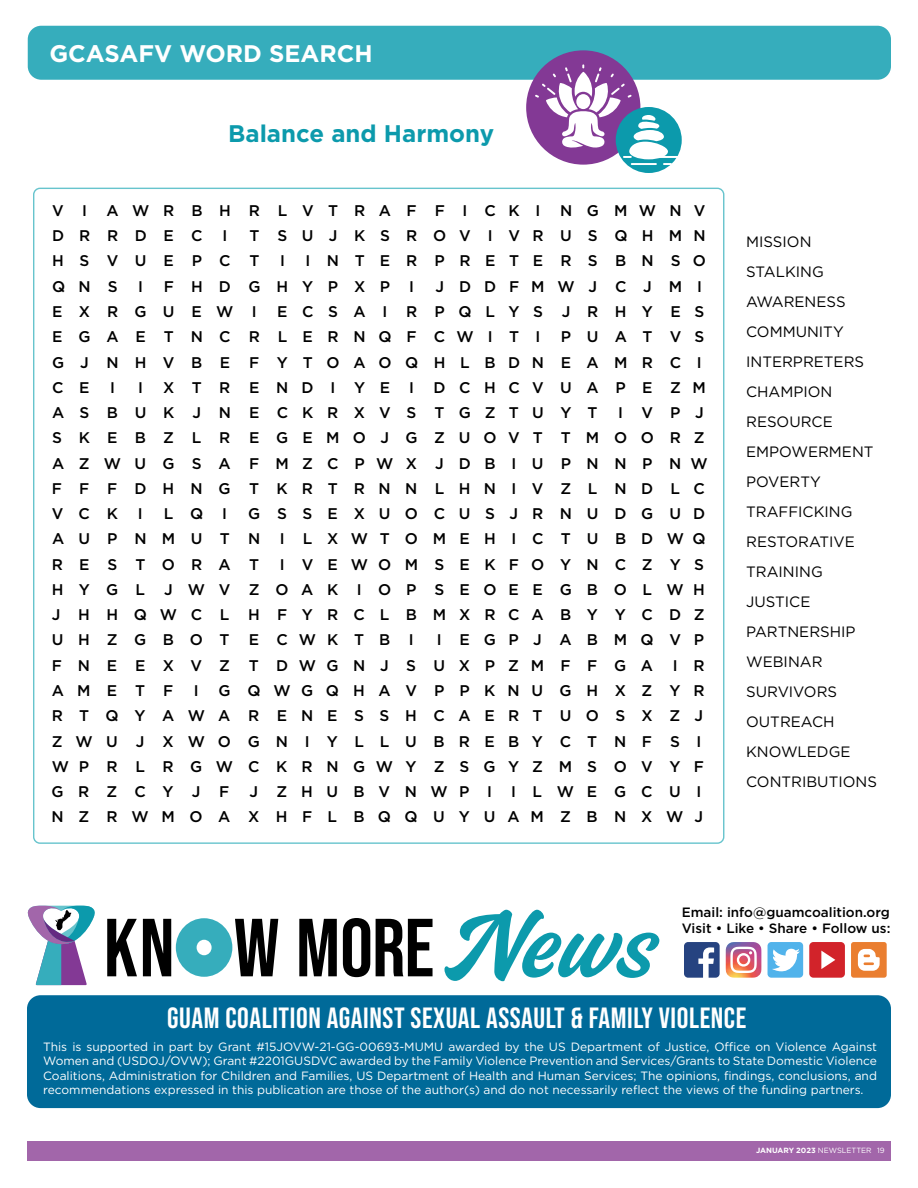
<style>
.page{position:relative;width:918px;height:1188px;background:#fff}
.page>*{position:absolute;margin:0;border:0;box-sizing:border-box;transform-origin:0 0}
.t1{font:82.2px "Bebas Neue";letter-spacing:-.005em;color:#000}
.t2{font:29.25px "Bebas Neue";letter-spacing:.02em;color:#fff}
.t3{font:700 24px "Gotham";color:#0c9aac}
.t4{font:700 24px "Gotham";color:#fff}
.t5{font:500 15.45px/25.2px "Gotham";letter-spacing:.975em;color:#000}
.t6{font:500 15.45px/25.2px "Gotham";letter-spacing:.95em;color:#000}
.t7{font:500 15.45px/25.2px "Gotham";letter-spacing:1em;color:#000}
.t8{font:500 15.45px/25.2px "Gotham";letter-spacing:.93em;color:#000;text-align:right}
.t9{font:500 15.45px/25.2px "Gotham";letter-spacing:.995em;color:#000}
.t10{font:500 15.45px/25.2px "Gotham";letter-spacing:.92em;color:#000}
.t11{font:500 15.45px/25.2px "Gotham";letter-spacing:1.03em;color:#000}
.t12{font:500 15.45px "Gotham";letter-spacing:.855em;color:#000}
.t13{font:500 15.45px "Gotham";letter-spacing:1.035em;color:#000}
.t14{font:500 15.45px "Gotham";letter-spacing:1.13em;color:#000}
.t15{font:500 15.45px "Gotham";letter-spacing:1.06em;color:#000}
.t16{font:500 15.45px "Gotham";letter-spacing:1.065em;color:#000}
.t17{font:15px/30px "Gotham";color:#000}
.t18{font:500 13.5px/16.2px "Gotham";color:#000}
.t19{font:12px/14.4px "Gotham";color:#fff;text-align:justify}
.t20{font:7.5px "Gotham";color:#fff}
.s1{font-family:"Fineday Style Onenon connect";font-size:99.9px;color:#0c9aac}
.s2{font-weight:700}
</style>
<div class="page">
<div style="left:27px;top:1142px;width:864px;height:19px;background:#a266aa"></div>
<div style="left:27px;top:995px;width:864px;height:113px;background:#006a99;border-radius:14px"></div>
<svg style="left:27px;top:906px;width:68px;height:79px"></svg>
<svg style="left:176px;top:918px;width:56px;height:59px"></svg>
<svg style="left:809px;top:942px;width:36px;height:36px"></svg>
<svg style="left:684px;top:942px;width:36px;height:36px"></svg>
<svg style="left:768px;top:942px;width:35px;height:36px"></svg>
<svg style="left:851px;top:942px;width:36px;height:36px"></svg>
<img style="left:726px;top:942px;width:35px;height:36px">
<svg style="left:730px;top:947px;width:27px;height:26px"></svg>
<div style="left:28px;top:26px;width:863px;height:54px;background:#36adbc;border-radius:14px"></div>
<div style="left:526px;top:50px;width:114px;height:115px;background:#833995;border-radius:50%"></div>
<div style="left:616px;top:107px;width:66px;height:66px;background:#0c9aac;border-radius:50%"></div>
<hr style="left:643px;top:156px;width:37px;height:2px;background:#fff">
<svg style="left:535px;top:64px;width:137px;height:101px"></svg>
<h3 class="t4" style="left:49px;top:38px;width:325px">GCASAFV WORD SEARCH</h3>
<h3 class="t3" style="left:228px;top:117px;width:267px">Balance and Harmony</h3>
<p class="t5" style="left:52px;top:198px;width:36px">V I</p>
<p class="t5" style="left:107px;top:198px;width:435px">AWRBH R LVTRAF F ICKI</p>
<p class="t5" style="left:560px;top:198px;width:147px">NG MWNV</p>
<p class="t5" style="left:52px;top:223px;width:152px">DRRDEC</p>
<p class="t5" style="left:223px;top:223px;width:6px">I</p>
<p class="t11" style="left:52px;top:223px;width:655px;text-indent:197px">T SUJKSROVIVRUSQHMN<br>HSVUEPCT</p>
<p class="t5" style="left:280px;top:248px;width:6px">I</p>
<p class="t5" style="left:305px;top:248px;width:402px">INTER PRETE RS BNSO</p>
<p class="t5" style="left:52px;top:273px;width:67px">QN S</p>
<p class="t5" style="left:138px;top:273px;width:6px">I</p>
<p class="t13" style="left:164px;top:276px;width:252px">FHDGHYPXP I</p>
<p class="t12" style="left:435px;top:276px;width:268px">JDDFMWJ C J MI</p>
<p class="t15" style="left:52px;top:301px;width:206px">EXRGUEW I</p>
<p class="t5" style="left:52px;top:299px;width:654px;text-indent:225px">ECSAI R PQLYS JRHY ES<br>EGAE TNC RLERNQFCWITI</p>
<p class="t9" style="left:52px;top:324px;width:654px;text-indent:509px">PUATVS<br>GJ NHVB E F YTOAOQHLBDNEAMRCI<br>C E</p>
<p class="t10" style="left:52px;top:375px;width:655px;text-indent:381px">DCHCV UA P E ZM<br>ASBUK JN ECKRXVS TGZTUYT</p>
<p class="t5" style="left:110px;top:375px;width:6px">I</p>
<p class="t5" style="left:138px;top:375px;width:6px">I</p>
<p class="t14" style="left:163px;top:377px;width:252px">XTRENDIYEI</p>
<p class="t7" style="left:52px;top:400px;width:657px;text-indent:566px">IVPJ<br>SK E BZ L R EGEMOJGZUOVT TMOORZ<br>AZWUGSA FMZCPWX JDBIUPNNPNW<br>FF FDHNG TKRTRNNLHNIVZLNDLC<br>VCK</p>
<p class="t5" style="left:52px;top:501px;width:655px;text-indent:196px">G SSEXUOCUSJRNUDGUD<br>AUPNMUTN</p>
<p class="t5" style="left:138px;top:501px;width:6px">I</p>
<p class="t5" style="left:164px;top:501px;width:65px">LQI</p>
<p class="t5" style="left:280px;top:526px;width:427px">I LXWTOMEHIC TU BDWQ</p>
<p class="t5" style="left:52px;top:551px;width:655px;text-align:justify;text-indent:228px">I VEWOMSEKFOYNCZ YS HYG L JWV ZOAK IOP SEOEE GBOLWH J HHQWC L HFYRCLBMXRCABYYCDZ UHZGBOT ECWKTB I</p>
<p class="t16" style="left:52px;top:554px;width:209px">RESTORA T</p>
<p class="t5" style="left:52px;top:627px;width:654px;text-indent:385px">I EGPJ ABMQVP<br>FNEEXVZ TDWGNJSUXPZMFFGA</p>
<p class="t5" style="left:673px;top:652px;width:33px">I R</p>
<p class="t6" style="left:52px;top:678px;width:654px;text-indent:167px">G QWGQHAV PPKNUGH XZ YR<br>RTQYAWA RENESSHCAERTUOSXZJ<br>ZWU J XWOGNIYLLUBREBYCTNF SI<br>WP R L R GWC KRNGWY ZSGYZMS OV YF<br>GRZCYJF</p>
<p class="t5" style="left:52px;top:678px;width:123px">AMETF</p>
<p class="t5" style="left:194px;top:678px;width:6px">I</p>
<p class="t8" style="left:52px;top:779px;width:653px">J ZHUBVNWP I I LWE GCUI<br>NZ RWMOA X HFLBQQUYUAMZBNXWJ</p>
<p class="t17" style="left:746px;top:227px;width:132px">MISSION<br>STALKING<br>AWARENESS<br>COMMUNITY<br>INTERPRETERS<br>CHAMPION<br>RESOURCE<br>EMPOWERMENT<br>POVERTY<br>TRAFFICKING<br>RESTORATIVE<br>TRAINING<br>JUSTICE<br>PARTNERSHIP<br>WEBINAR<br>SURVIVORS<br>OUTREACH<br>KNOWLEDGE<br>CONTRIBUTIONS</p>
<h1 class="t1" style="left:104px;top:901px;width:551px">KN W MORE<span class="s1">News</span></h1>
<p class="t18" style="left:682px;top:904px;width:210px">Email: info@guamcoalition.org<br>Visit • Like • Share • Follow us:</p>
<h2 class="t2" style="left:167px;top:1002px;width:581px">GUAM COALITION AGAINST SEXUAL ASSAULT &amp; FAMILY VIOLENCE</h2>
<p class="t19" style="left:43px;top:1039px;width:835px">This is supported in part by Grant #15JOVW-21-GG-00693-MUMU awarded by the US Department of Justice, Office on Violence Against Women and (USDOJ/OVW); Grant #2201GUSDVC awarded by the Family Violence Prevention and Services/Grants to State Domestic Violence Coalitions, Administration for Children and Families, US Department of Health and Human Services; The opinions, findings, conclusions, and recommendations expressed in this publication are those of the author(s) and do not necessarily reflect the views of the funding partners.</p>
<p class="t20" style="left:756px;top:1146px;width:130px"><span class="s2">JANUARY 2023</span> NEWSLETTER 19</p>
</div>
